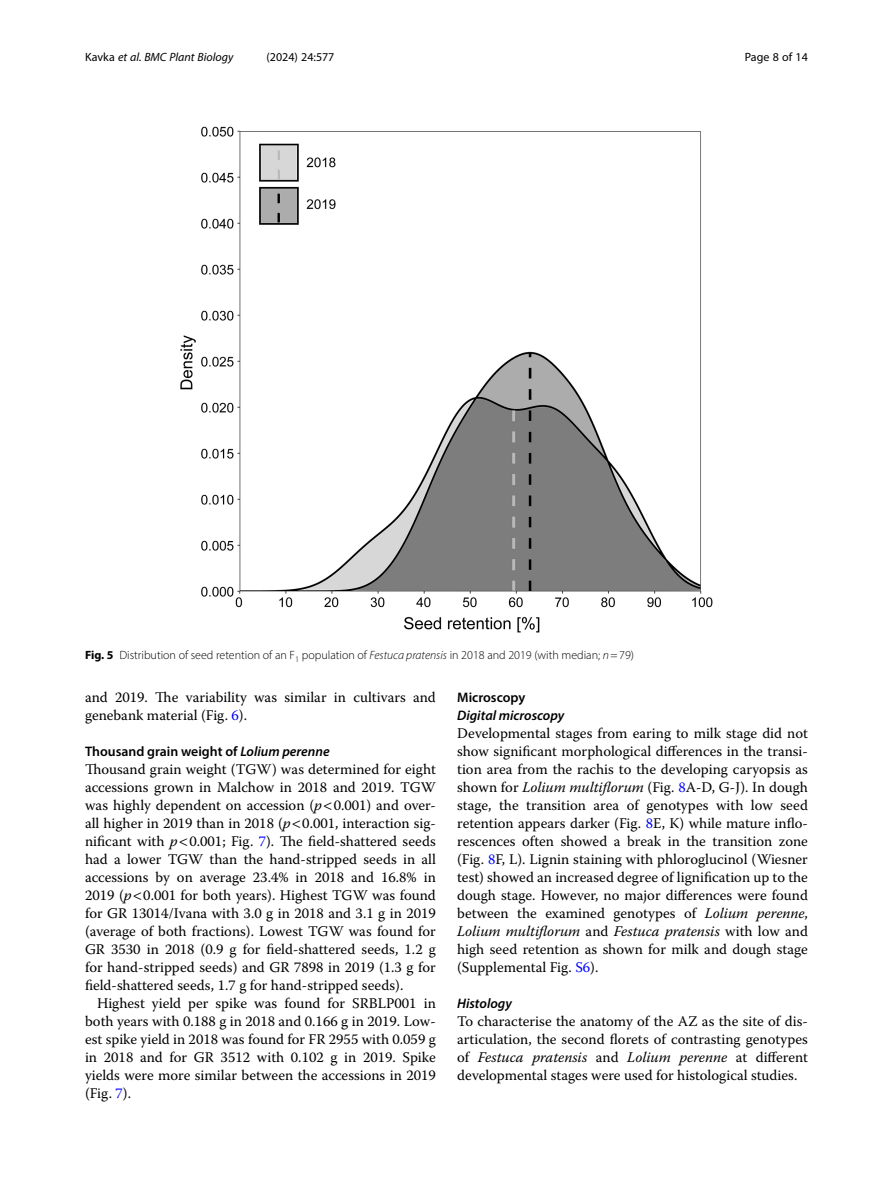
<style>
.page{position:relative;width:893px;height:1191px;background:#fff}
.page>*{position:absolute;margin:0;border:0;box-sizing:border-box;transform-origin:0 0}
.Body_Text{font:14.7px/18px "Warnock Pro";color:#000;text-align:justify}
.Body_Text_Indent{font:14.7px/18px "Warnock Pro";color:#000}
.Head_2{font:600 13.8px "Myriad Pro";color:#000}
.Head_3_after_2{font:italic 600 13.8px "Myriad Pro";color:#000}
.Head_3{font:italic 600 13.8px "Myriad Pro";color:#000}
.Figure_Caption{font:300 12px "Myriad Pro";color:#000}
.t1{font:italic 12px "Myriad Pro";color:#000}
.t2{font:12px "Myriad Pro";color:#000}
.s1{font-style:normal}
.s2{font-weight:700}
.s3{font-style:italic}
.s4{color:#00f}
</style>
<div class="page">
<img style="left:181px;top:126px;width:531px;height:506px">
<p class="t1" style="left:85px;top:50px;width:150px"><span class="s1">Kavka</span> et al. BMC Plant Biology</p>
<p class="t2" style="left:266px;top:50px;width:70px">(2024) 24:577</p>
<p class="t2" style="left:745px;top:50px;width:65px">Page 8 of 14</p>
<p class="Figure_Caption" style="left:85px;top:648px;width:550px"><span class="s2">Fig. 5</span> Distribution of seed retention of an F<sub>1</sub> population of <span class="s3">Festuca pratensis</span> in 2018 and 2019 (with median; <span class="s3">n</span>=79)</p>
<p class="Body_Text_Indent" style="left:85px;top:688px;width:352px">and 2019. The variability was similar in cultivars and genebank material (Fig. <span class="s4">6</span>).</p>
<p class="Head_2" style="left:85px;top:743px;width:246px">Thousand grain weight of <span class="s3">Lolium perenne</span></p>
<p class="Body_Text" style="left:85px;top:760px;width:352px">Thousand grain weight (TGW) was determined for eight accessions grown in Malchow in 2018 and 2019. TGW was highly dependent on accession (<span class="s3">p</span> 0.001) and over&shy;all higher in 2019 than in 2018 (<span class="s3">p</span> 0.001, interaction sig&shy;nificant with <span class="s3">p</span> 0.001; Fig. <span class="s4">7</span>). The field-shattered seeds had a lower TGW than the hand-stripped seeds in all accessions by on average 23.4% in 2018 and 16.8% in 2019 (<span class="s3">p</span> 0.001 for both years). Highest TGW was found for GR 13014/Ivana with 3.0 g in 2018 and 3.1 g in 2019 (average of both fractions). Lowest TGW was found for GR 3530 in 2018 (0.9 g for field-shattered seeds, 1.2 g for hand-stripped seeds) and GR 7898 in 2019 (1.3 g for field-shattered seeds, 1.7 g for hand-stripped seeds).</p>
<p class="Body_Text_Indent" style="left:85px;top:994px;width:352px;text-align:justify;text-indent:12px">Highest yield per spike was found for SRBLP001 in both years with 0.188 g in 2018 and 0.166 g in 2019. Low&shy;est spike yield in 2018 was found for FR 2955 with 0.059 g in 2018 and for GR 3512 with 0.102 g in 2019. Spike yields were more similar between the accessions in 2019 (Fig. <span class="s4">7</span>).</p>
<p class="Head_2" style="left:457px;top:689px;width:70px">Microscopy</p>
<p class="Head_3_after_2" style="left:457px;top:707px;width:109px">Digital microscopy</p>
<p class="Body_Text" style="left:457px;top:724px;width:352px">Developmental stages from earing to milk stage did not show significant morphological differences in the transi&shy;tion area from the rachis to the developing caryopsis as shown for <span class="s3">Lolium multiflorum</span> (Fig. <span class="s4">8</span>A-D, G-J). In dough stage, the transition area of genotypes with low seed retention appears darker (Fig. <span class="s4">8</span>E, K) while mature inflo&shy;rescences often showed a break in the transition zone (Fig. <span class="s4">8</span>F, L). Lignin staining with phloroglucinol (Wiesner test) showed an increased degree of lignification up to the dough stage. However, no major differences were found between the examined genotypes of <span class="s3">Lolium perenne</span>, <span class="s3">Lolium multiflorum</span> and <span class="s3">Festuca pratensis</span> with low and high seed retention as shown for milk and dough stage (Supplemental Fig. <span class="s4">S6</span>).</p>
<p class="Head_3" style="left:457px;top:995px;width:56px">Histology</p>
<p class="Body_Text" style="left:457px;top:1012px;width:352px">To characterise the anatomy of the AZ as the site of dis&shy;articulation, the second florets of contrasting genotypes of <span class="s3">Festuca pratensis</span> and <span class="s3">Lolium perenne</span> at different developmental stages were used for histological studies.</p>
</div>
